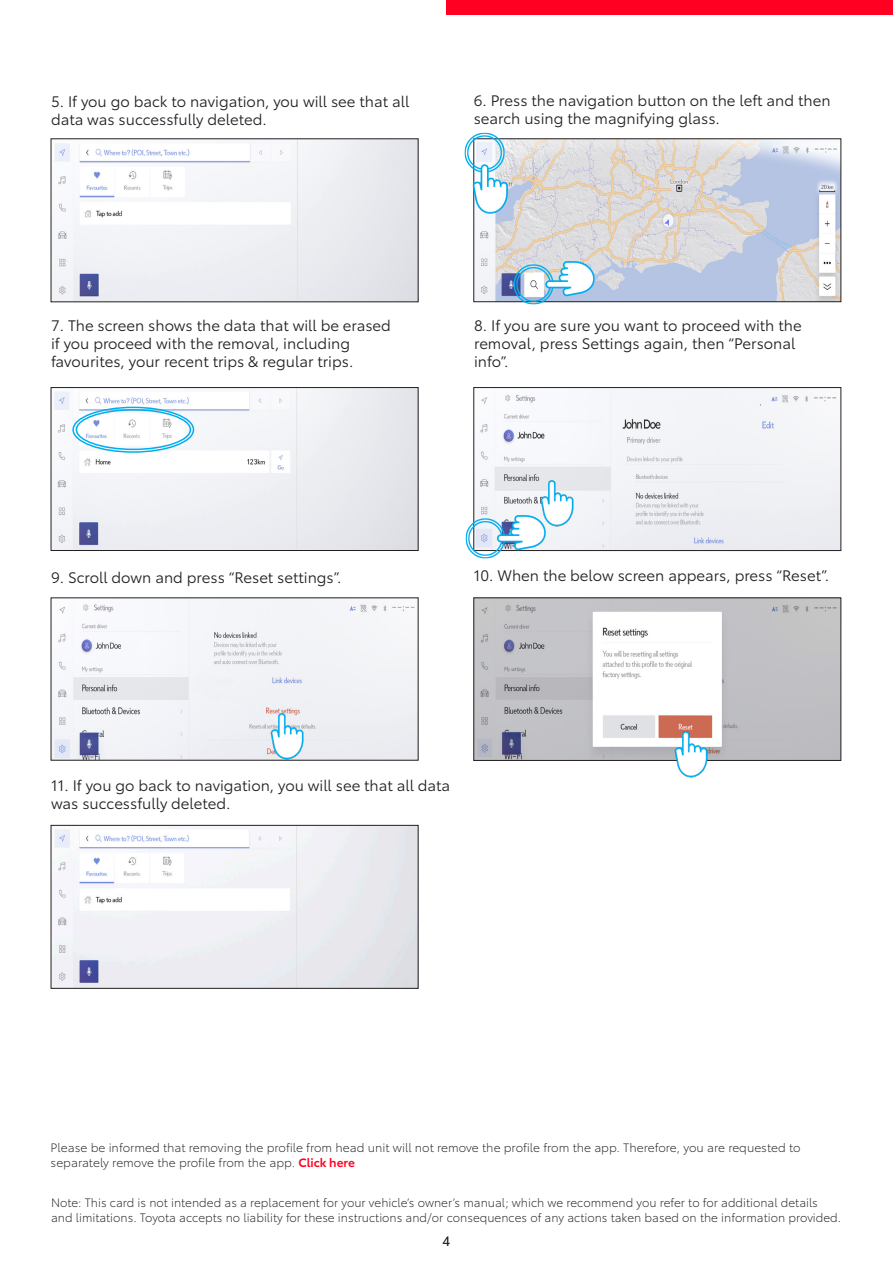
<style>
.page{position:relative;width:893px;height:1263px;background:#fff}
.page>*{position:absolute;margin:0;border:0;box-sizing:border-box;transform-origin:0 0}
.t1{font:15px/18px "Toyota Type";color:#231f20}
.t2{font:13.5px "Toyota Type";color:#231f20}
.t3{font:300 12px/15px "Toyota Type";color:#231f20}
.s1{font-weight:600;color:#f02}
</style>
<div class="page">
<div style="left:446px;top:0;width:447px;height:15px;background:#f02"></div>
<img style="left:475px;top:389px;width:364px;height:160px">
<div style="left:473px;top:387px;width:368px;height:164px;border:1px solid #231f20"></div>
<img style="left:53px;top:389px;width:363px;height:160px">
<div style="left:51px;top:387px;width:367px;height:164px;border:1px solid #231f20"></div>
<img style="left:475px;top:140px;width:364px;height:160px">
<div style="left:473px;top:138px;width:368px;height:164px;border:1px solid #231f20"></div>
<img style="left:53px;top:140px;width:363px;height:160px">
<img style="left:53px;top:827px;width:363px;height:160px">
<div style="left:51px;top:825px;width:367px;height:164px;border:1px solid #231f20"></div>
<img style="left:475px;top:599px;width:364px;height:160px">
<div style="left:473px;top:597px;width:368px;height:164px;border:1px solid #231f20"></div>
<img style="left:53px;top:599px;width:363px;height:159px">
<img style="left:511px;top:255px;width:89px;height:50px">
<img style="left:464px;top:132px;width:50px;height:87px">
<div style="left:72px;top:407px;width:122px;height:46px;border:2px solid #00aeef;border-radius:50%"></div>
<div style="left:76px;top:409px;width:115px;height:41px;border:2px solid #00aeef;border-radius:50%"></div>
<img style="left:465px;top:509px;width:86px;height:50px">
<img style="left:528px;top:474px;width:52px;height:58px">
<img style="left:259px;top:707px;width:51px;height:54px">
<img style="left:662px;top:725px;width:52px;height:53px">
<p class="t1" style="left:51px;top:91px;width:360px">5. If you go back to navigation, you will see that all data was successfully deleted.</p>
<p class="t1" style="left:474px;top:90px;width:358px">6. Press the navigation button on the left and then search using the magnifying glass.</p>
<p class="t1" style="left:51px;top:316px;width:341px">7. The screen shows the data that will be erased if you proceed with the removal, including</p>
<p class="t1" style="left:51px;top:352px;width:304px">favourites, your recent trips &amp; regular trips.</p>
<p class="t1" style="left:474px;top:316px;width:329px">8. If you are sure you want to proceed with the removal, press Settings again, then “Personal info”.</p>
<p class="t1" style="left:51px;top:567px;width:292px">9. Scroll down and press “Reset settings”.</p>
<p class="t1" style="left:474px;top:565px;width:357px">10. When the below screen appears, press “Reset”.</p>
<p class="t1" style="left:51px;top:775px;width:401px">11. If you go back to navigation, you will see that all data was successfully deleted.</p>
<p class="t3" style="left:51px;top:1139px;width:752px">Please be informed that removing the profile from head unit will not remove the profile from the app. Therefore, you are requested to separately remove the profile from the app. <span class="s1">Click here</span></p>
<p class="t3" style="left:51px;top:1194px;width:792px">Note: This card is not intended as a replacement for your vehicle’s owner’s manual; which we recommend you refer to for additional details and limitations. Toyota accepts no liability for these instructions and/or consequences of any actions taken based on the information provided.</p>
<p class="t2" style="left:443px;top:1231px;width:9px">4</p>
</div>
